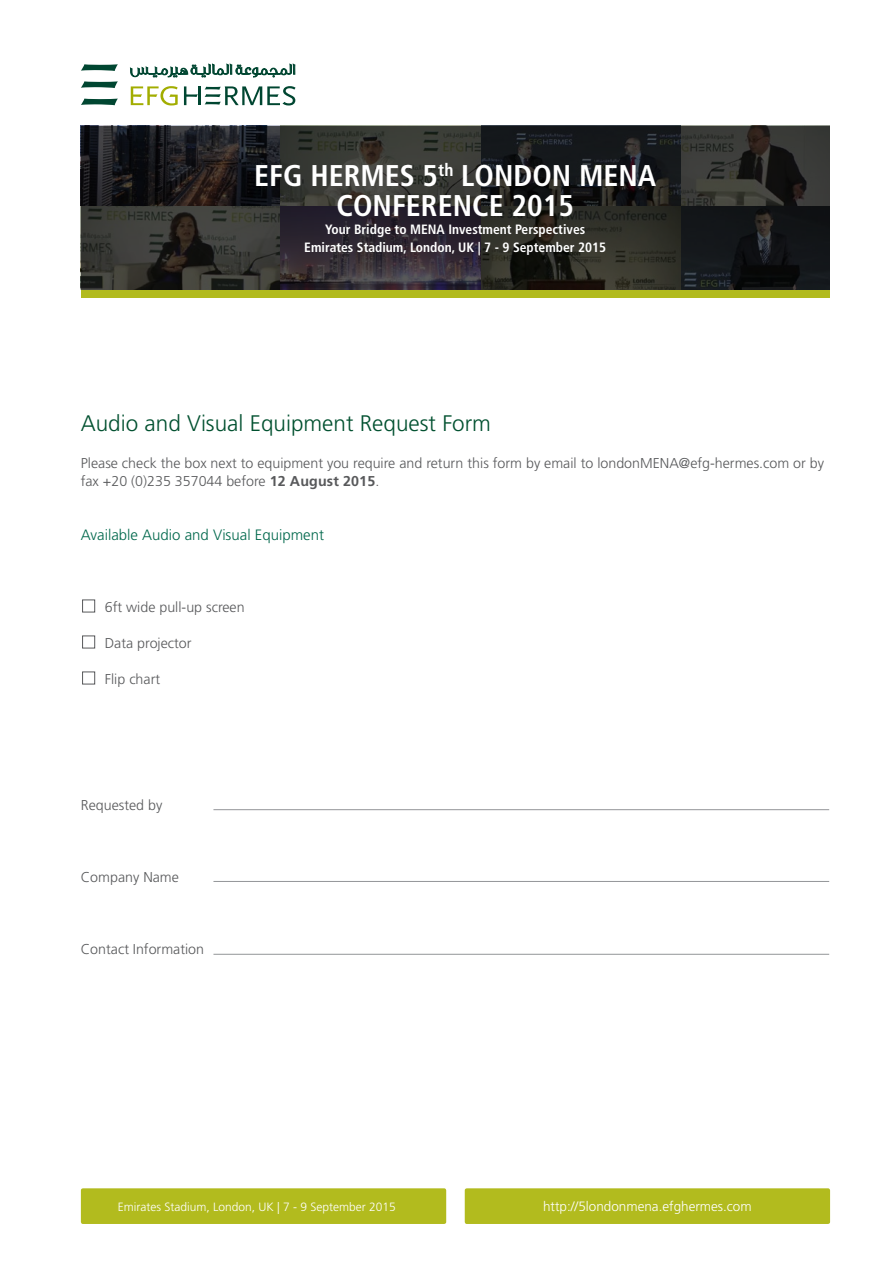
<style>
.page{position:relative;width:893px;height:1263px;background:#fff}
.page>*{position:absolute;margin:0;border:0;box-sizing:border-box;transform-origin:0 0}
.t1{font:700 condensed 30px/30px "Frutiger LT Std";color:#fff;text-align:center}
.t2{font:300 22.5px "Frutiger LT Std";color:#00502f}
.t3{font:300 15px "Frutiger LT Std";color:#00684c}
.t4{font:300 14.25px/18px "Frutiger LT Std";color:#58595b}
.t5{font:700 condensed 13.5px/18px "Frutiger LT Std";color:#fff;text-align:center}
.t6{font:300 13.5px "Frutiger LT Std";color:#fff}
.t7{font:300 12px "Frutiger LT Std";color:#fff}
.s1{font-weight:700}
</style>
<div class="page">
<div style="left:81px;top:1188px;width:365px;height:36px;background:#b2bb1e;border-radius:2px"></div>
<div style="left:465px;top:1188px;width:365px;height:36px;background:#b2bb1e;border-radius:2px"></div>
<svg style="left:81px;top:99px;width:37px;height:6px"></svg>
<svg style="left:81px;top:64px;width:37px;height:7px"></svg>
<svg style="left:81px;top:81px;width:37px;height:7px"></svg>
<svg style="left:130px;top:63px;width:166px;height:63px"></svg>
<svg style="left:81px;top:126px;width:748px;height:164px;background:#282827"></svg>
<div style="left:81px;top:290px;width:748px;height:8px;background:#b2bb1e"></div>
<div style="left:82px;top:600px;width:13px;height:12px;border:1px solid #58595b"></div>
<div style="left:82px;top:636px;width:13px;height:12px;border:1px solid #58595b"></div>
<div style="left:82px;top:672px;width:13px;height:12px;border:1px solid #58595b"></div>
<hr style="left:213px;top:809px;width:616px;height:1px;background:#939598">
<hr style="left:213px;top:881px;width:616px;height:1px;background:#939598">
<hr style="left:213px;top:954px;width:616px;height:1px;background:#939598">
<h1 class="t1" style="left:254px;top:161px;width:404px">EFG HERMES 5<sup>th</sup> LONDON MENA<br>CONFERENCE 2015</h1>
<p class="t5" style="left:304px;top:221px;width:303px">Your Bridge to MENA Investment Perspectives<br>Emirates Stadium, London, UK | 7 - 9 September 2015</p>
<h2 class="t2" style="left:81px;top:410px;width:412px">Audio and Visual Equipment Request Form</h2>
<p class="t4" style="left:81px;top:454px;width:745px">Please check the box next to equipment you require and return this form by email to londonMENA@efg-hermes.com or by fax +20 (0)235 357044 before <span class="s1">12 August 2015</span>.</p>
<p class="t3" style="left:81px;top:526px;width:245px">Available Audio and Visual Equipment</p>
<p class="t4" style="left:105px;top:598px;width:141px">6ft wide pull-up screen</p>
<p class="t4" style="left:105px;top:634px;width:88px">Data projector</p>
<p class="t4" style="left:105px;top:670px;width:57px">Flip chart</p>
<p class="t4" style="left:81px;top:796px;width:83px">Requested by</p>
<p class="t4" style="left:81px;top:868px;width:100px">Company Name</p>
<p class="t4" style="left:81px;top:940px;width:125px">Contact Information</p>
<p class="t7" style="left:118px;top:1200px;width:280px">Emirates Stadium, London, UK | 7 - 9 September 2015</p>
<p class="t6" style="left:543px;top:1199px;width:210px">http://5londonmena.efghermes.com</p>
</div>
